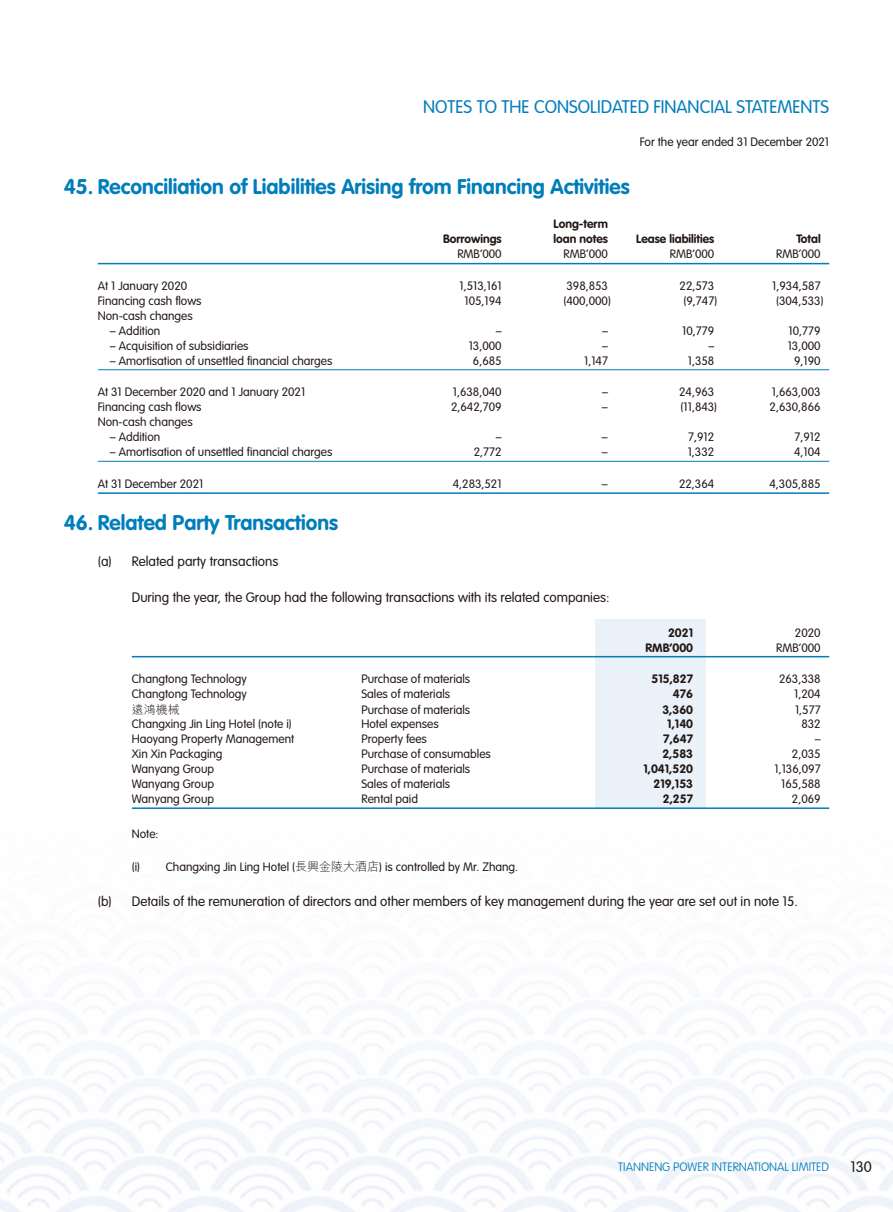
<style>
.page{position:relative;width:893px;height:1212px;background:#fff}
.page>*{position:absolute;margin:0;border:0;box-sizing:border-box;transform-origin:0 0}
.t1{font:700 21px "VAG Rounded Std";color:#007dbb}
.t2{font:300 18px "VAG Rounded Std";color:#007dbb}
.t3{font:300 15px "VAG Rounded Std";color:#231916}
.t4{font:300 13.5px "VAG Rounded Std";color:#231916}
.t5{font:300 12px/15px "VAG Rounded Std";color:#231916}
.t6{font:700 12px "VAG Rounded Std";color:#231916}
.t7{font:100 12px "VAG Rounded Std";color:#007dbb}
.t8{font:300 12px "M Hei HK";color:#231916}
.s1{font-family:"M Hei HK"}
</style>
<div class="page">
<div style="left:595px;top:619px;width:111px;height:190px;background:#eaf1f8"></div>
<hr style="left:98px;top:263px;width:731px;height:1px;background:#007dbb">
<hr style="left:98px;top:369px;width:731px;height:1px;background:#007dbb">
<hr style="left:98px;top:461px;width:731px;height:1px;background:#007dbb">
<hr style="left:98px;top:492px;width:731px;height:2px;background:#007dbb">
<hr style="left:132px;top:656px;width:697px;height:1px;background:#007dbb">
<hr style="left:132px;top:807px;width:697px;height:2px;background:#007dbb">
<h2 class="t2" style="left:423px;top:96px;width:408px">NOTES TO THE CONSOLIDATED FINANCIAL STATEMENTS</h2>
<p class="t5" style="left:640px;top:135px;width:191px">For the year ended 31 December 2021</p>
<h1 class="t1" style="left:64px;top:174px;width:567px">45. Reconciliation of Liabilities Arising from Financing Activities</h1>
<p class="t6" style="left:554px;top:217px;width:56px">Long-term</p>
<p class="t6" style="left:443px;top:232px;width:60px">Borrowings</p>
<p class="t6" style="left:553px;top:232px;width:56px">loan notes</p>
<p class="t6" style="left:636px;top:232px;width:80px">Lease liabilities</p>
<p class="t6" style="left:796px;top:232px;width:26px">Total</p>
<p class="t5" style="left:457px;top:247px;width:46px">RMB’000</p>
<p class="t5" style="left:564px;top:247px;width:46px">RMB’000</p>
<p class="t5" style="left:670px;top:247px;width:46px">RMB’000</p>
<p class="t5" style="left:776px;top:247px;width:46px">RMB‘000</p>
<p class="t5" style="left:98px;top:279px;width:91px">At 1 January 2020</p>
<p class="t5" style="left:460px;top:279px;width:44px">1,513,161</p>
<p class="t5" style="left:566px;top:279px;width:43px">398,853</p>
<p class="t5" style="left:680px;top:279px;width:36px">22,573</p>
<p class="t5" style="left:772px;top:279px;width:50px">1,934,587</p>
<p class="t5" style="left:98px;top:294px;width:105px">Financing cash flows<br>Non-cash changes</p>
<p class="t5" style="left:465px;top:294px;width:39px">105,194</p>
<p class="t5" style="left:564px;top:294px;width:49px">)400,000(</p>
<p class="t5" style="left:684px;top:294px;width:35px">)9,747(</p>
<p class="t5" style="left:776px;top:294px;width:49px">)304,533(</p>
<p class="t5" style="left:110px;top:324px;width:52px">– Addition</p>
<p class="t5" style="left:496px;top:324px;width:7px">–</p>
<p class="t5" style="left:602px;top:324px;width:7px">–</p>
<p class="t5" style="left:682px;top:324px;width:34px">10,779</p>
<p class="t5" style="left:788px;top:324px;width:34px">10,779</p>
<p class="t5" style="left:110px;top:339px;width:140px">– Acquisition of subsidiaries</p>
<p class="t5" style="left:469px;top:339px;width:34px">13,000</p>
<p class="t5" style="left:602px;top:339px;width:7px">–</p>
<p class="t5" style="left:708px;top:339px;width:7px">–</p>
<p class="t5" style="left:788px;top:339px;width:34px">13,000</p>
<p class="t5" style="left:110px;top:354px;width:224px">– Amortisation of unsettled financial charges</p>
<p class="t5" style="left:473px;top:354px;width:30px">6,685</p>
<p class="t5" style="left:584px;top:354px;width:25px">1,147</p>
<p class="t5" style="left:688px;top:354px;width:28px">1,358</p>
<p class="t5" style="left:794px;top:354px;width:28px">9,190</p>
<p class="t5" style="left:98px;top:385px;width:209px">At 31 December 2020 and 1 January 2021</p>
<p class="t5" style="left:453px;top:385px;width:50px">1,638,040</p>
<p class="t5" style="left:602px;top:385px;width:7px">–</p>
<p class="t5" style="left:679px;top:385px;width:37px">24,963</p>
<p class="t5" style="left:772px;top:385px;width:50px">1,663,003</p>
<p class="t5" style="left:98px;top:400px;width:105px">Financing cash flows<br>Non-cash changes</p>
<p class="t5" style="left:451px;top:400px;width:52px">2,642,709</p>
<p class="t5" style="left:602px;top:400px;width:7px">–</p>
<p class="t5" style="left:681px;top:400px;width:38px">)11,843(</p>
<p class="t5" style="left:770px;top:400px;width:53px">2,630,866</p>
<p class="t5" style="left:110px;top:430px;width:52px">– Addition</p>
<p class="t5" style="left:496px;top:430px;width:7px">–</p>
<p class="t5" style="left:602px;top:430px;width:7px">–</p>
<p class="t5" style="left:688px;top:430px;width:28px">7,912</p>
<p class="t5" style="left:794px;top:430px;width:28px">7,912</p>
<p class="t5" style="left:110px;top:445px;width:224px">– Amortisation of unsettled financial charges</p>
<p class="t5" style="left:474px;top:445px;width:29px">2,772</p>
<p class="t5" style="left:602px;top:445px;width:7px">–</p>
<p class="t5" style="left:688px;top:445px;width:28px">1,332</p>
<p class="t5" style="left:794px;top:445px;width:28px">4,104</p>
<p class="t5" style="left:98px;top:477px;width:107px">At 31 December 2021</p>
<h1 class="t1" style="left:64px;top:510px;width:276px">46. Related Party Transactions</h1>
<p class="t4" style="left:132px;top:553px;width:148px">Related party transactions</p>
<p class="t4" style="left:98px;top:553px;width:16px">)a(</p>
<p class="t5" style="left:453px;top:477px;width:50px">4,283,521</p>
<p class="t5" style="left:602px;top:477px;width:7px">–</p>
<p class="t5" style="left:679px;top:477px;width:37px">22,364</p>
<p class="t5" style="left:769px;top:477px;width:53px">4,305,885</p>
<p class="t4" style="left:132px;top:589px;width:479px">During the year, the Group had the following transactions with its related companies:</p>
<p class="t6" style="left:668px;top:625px;width:27px">2021</p>
<p class="t5" style="left:795px;top:625px;width:27px">2020</p>
<p class="t6" style="left:646px;top:640px;width:49px">RMB’000</p>
<p class="t5" style="left:776px;top:640px;width:46px">RMB‘000</p>
<p class="t5" style="left:132px;top:672px;width:117px">Changtong Technology</p>
<p class="t5" style="left:361px;top:672px;width:110px">Purchase of materials</p>
<p class="t6" style="left:651px;top:672px;width:43px">515,827</p>
<p class="t5" style="left:779px;top:672px;width:43px">263,338</p>
<p class="t5" style="left:132px;top:687px;width:117px">Changtong Technology</p>
<p class="t5" style="left:361px;top:687px;width:90px">Sales of materials</p>
<p class="t6" style="left:673px;top:687px;width:22px">476</p>
<p class="t5" style="left:794px;top:687px;width:28px">1,204</p>
<p class="t8" style="left:132px;top:703px;width:49px">遠鴻機械</p>
<p class="t5" style="left:361px;top:702px;width:110px">Purchase of materials</p>
<p class="t6" style="left:662px;top:702px;width:32px">3,360</p>
<p class="t5" style="left:795px;top:702px;width:27px">1,577</p>
<p class="t5" style="left:132px;top:717px;width:161px">Changxing Jin Ling Hotel (note )i</p>
<p class="t5" style="left:361px;top:717px;width:79px">Hotel expenses</p>
<p class="t6" style="left:667px;top:717px;width:27px">1,140</p>
<p class="t5" style="left:801px;top:717px;width:21px">832</p>
<p class="t5" style="left:132px;top:732px;width:164px">Haoyang Property Management</p>
<p class="t5" style="left:361px;top:732px;width:67px">Property fees</p>
<p class="t6" style="left:663px;top:732px;width:31px">7,647</p>
<p class="t5" style="left:815px;top:732px;width:7px">–</p>
<p class="t5" style="left:132px;top:747px;width:92px">Xin Xin Packaging</p>
<p class="t5" style="left:361px;top:747px;width:131px">Purchase of consumables</p>
<p class="t6" style="left:662px;top:747px;width:32px">2,583</p>
<p class="t5" style="left:792px;top:747px;width:30px">2,035</p>
<p class="t5" style="left:132px;top:762px;width:84px">Wanyang Group</p>
<p class="t5" style="left:361px;top:762px;width:110px">Purchase of materials</p>
<p class="t6" style="left:643px;top:762px;width:51px">1,041,520</p>
<p class="t5" style="left:774px;top:762px;width:48px">1,136,097</p>
<p class="t5" style="left:132px;top:777px;width:84px">Wanyang Group</p>
<p class="t5" style="left:361px;top:777px;width:90px">Sales of materials</p>
<p class="t6" style="left:653px;top:777px;width:41px">219,153</p>
<p class="t5" style="left:781px;top:777px;width:41px">165,588</p>
<p class="t4" style="left:98px;top:894px;width:16px">)b(</p>
<p class="t5" style="left:361px;top:792px;width:58px">Rental paid</p>
<p class="t6" style="left:663px;top:792px;width:32px">2,257</p>
<p class="t5" style="left:132px;top:792px;width:84px">Wanyang Group</p>
<p class="t5" style="left:132px;top:826px;width:28px">Note:</p>
<p class="t5" style="left:166px;top:860px;width:354px">Changxing Jin Ling Hotel (<span class="s1">長興金陵大酒店</span>) is controlled by Mr. Zhang.</p>
<p class="t5" style="left:792px;top:792px;width:30px">2,069</p>
<p class="t5" style="left:132px;top:860px;width:10px">)i(</p>
<p class="t4" style="left:132px;top:894px;width:667px">Details of the remuneration of directors and other members of key management during the year are set out in note 15.</p>
<p class="t7" style="left:618px;top:1160px;width:213px">TIANNENG POWER INTERNATIONAL LIMITED</p>
<p class="t3" style="left:850px;top:1158px;width:23px">130</p>
</div>
